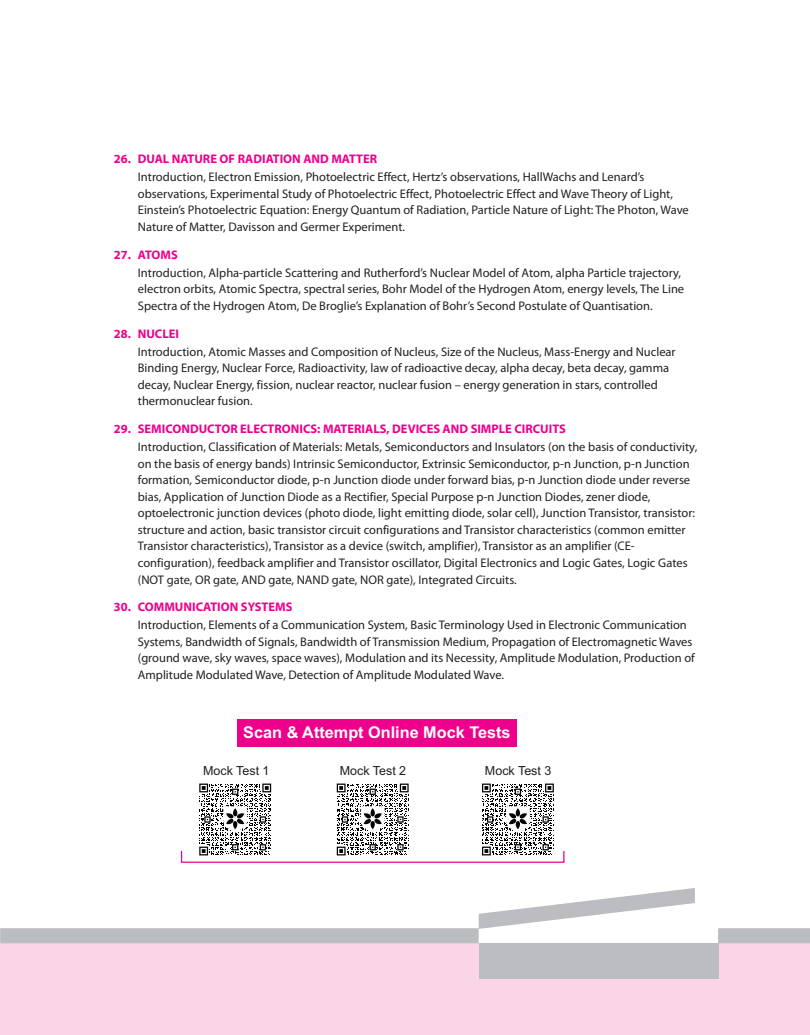
<style>
.page{position:relative;width:810px;height:1035px;background:#fff}
.page>*{position:absolute;margin:0;border:0;box-sizing:border-box;transform-origin:0 0}
.t1{font:700 16.25px "Arial";color:#fff}
.t2{font:12.5px/16.5px "Myriad Pro";color:#231f20}
.t3{font:700 12.5px "Myriad Pro";color:#ec008c}
.t4{font:12.5px "Arial";color:#231f20}
</style>
<div class="page">
<div style="left:0;top:943px;width:810px;height:92px;background:#fad5e5"></div>
<svg style="left:0;top:888px;width:810px;height:55px"></svg>
<div style="left:479px;top:943px;width:240px;height:36px;background:#bbbdc0"></div>
<div style="left:237px;top:720px;width:279px;height:27px;background:#ec008c"></div>
<div style="left:181px;top:850px;width:383px;height:13px;border:1px solid #ec008c"></div>
<div style="left:196px;top:780px;width:78px;height:79px;background:#fff"></div>
<svg style="left:199px;top:784px;width:72px;height:72px"></svg>
<div style="left:334px;top:780px;width:78px;height:79px;background:#fff"></div>
<svg style="left:337px;top:784px;width:72px;height:72px"></svg>
<div style="left:479px;top:780px;width:78px;height:79px;background:#fff"></div>
<svg style="left:482px;top:784px;width:72px;height:72px"></svg>
<p class="t3" style="left:114px;top:154px;width:265px">26. DUAL NATURE OF RADIATION AND MATTER</p>
<p class="t2" style="left:138px;top:170px;width:553px">Introduction, Electron Emission, Photoelectric Effect, Hertz’s observations, HallWachs and Lenard’s observations, Experimental Study of Photoelectric Effect, Photoelectric Effect and Wave Theory of Light, Einstein’s Photoelectric Equation: Energy Quantum of Radiation, Particle Nature of Light: The Photon, Wave Nature of Matter, Davisson and Germer Experiment.</p>
<p class="t3" style="left:114px;top:249px;width:65px">27. ATOMS</p>
<p class="t2" style="left:138px;top:265px;width:548px">Introduction, Alpha-particle Scattering and Rutherford’s Nuclear Model of Atom, alpha Particle trajectory, electron orbits, Atomic Spectra, spectral series, Bohr Model of the Hydrogen Atom, energy levels, The Line<br>Spectra of the Hydrogen Atom, De Broglie’s Explanation of Bohr’s Second Postulate of Quantisation.</p>
<p class="t3" style="left:114px;top:328px;width:67px">28. NUCLEI</p>
<p class="t2" style="left:138px;top:344px;width:539px">Introduction, Atomic Masses and Composition of Nucleus, Size of the Nucleus, Mass-Energy and Nuclear Binding Energy, Nuclear Force, Radioactivity, law of radioactive decay, alpha decay, beta decay, gamma decay, Nuclear Energy, fission, nuclear reactor, nuclear fusion – energy generation in stars, controlled thermonuclear fusion.</p>
<p class="t3" style="left:114px;top:424px;width:453px">29. SEMICONDUCTOR ELECTRONICS: MATERIALS, DEVICES AND SIMPLE CIRCUITS</p>
<p class="t2" style="left:138px;top:440px;width:561px">Introduction, Classification of Materials: Metals, Semiconductors and Insulators (on the basis of conductivity, on the basis of energy bands) Intrinsic Semiconductor, Extrinsic Semiconductor, p-n Junction, p-n Junction formation, Semiconductor diode, p-n Junction diode under forward bias, p-n Junction diode under reverse bias, Application of Junction Diode as a Rectifier, Special Purpose p-n Junction Diodes, zener diode, optoelectronic junction devices (photo diode, light emitting diode, solar cell), Junction Transistor, transistor: structure and action, basic transistor circuit configurations and Transistor characteristics (common emitter Transistor characteristics), Transistor as a device (switch, amplifier), Transistor as an amplifier (CE&shy;configuration), feedback amplifier and Transistor oscillator, Digital Electronics and Logic Gates, Logic Gates (NOT gate, OR gate, AND gate, NAND gate, NOR gate), Integrated Circuits.</p>
<p class="t3" style="left:114px;top:602px;width:180px">30. COMMUNICATION SYSTEMS</p>
<p class="t2" style="left:138px;top:618px;width:559px">Introduction, Elements of a Communication System, Basic Terminology Used in Electronic Communication Systems, Bandwidth of Signals, Bandwidth of Transmission Medium, Propagation of Electromagnetic Waves (ground wave, sky waves, space waves), Modulation and its Necessity, Amplitude Modulation, Production of Amplitude Modulated Wave, Detection of Amplitude Modulated Wave.</p>
<h1 class="t1" style="left:243px;top:726px;width:269px">Scan &amp; Attempt Online Mock Tests</h1>
<p class="t4" style="left:203px;top:766px;width:68px">Mock Test 1</p>
<p class="t4" style="left:340px;top:766px;width:68px">Mock Test 2</p>
<p class="t4" style="left:485px;top:766px;width:68px">Mock Test 3</p>
</div>
